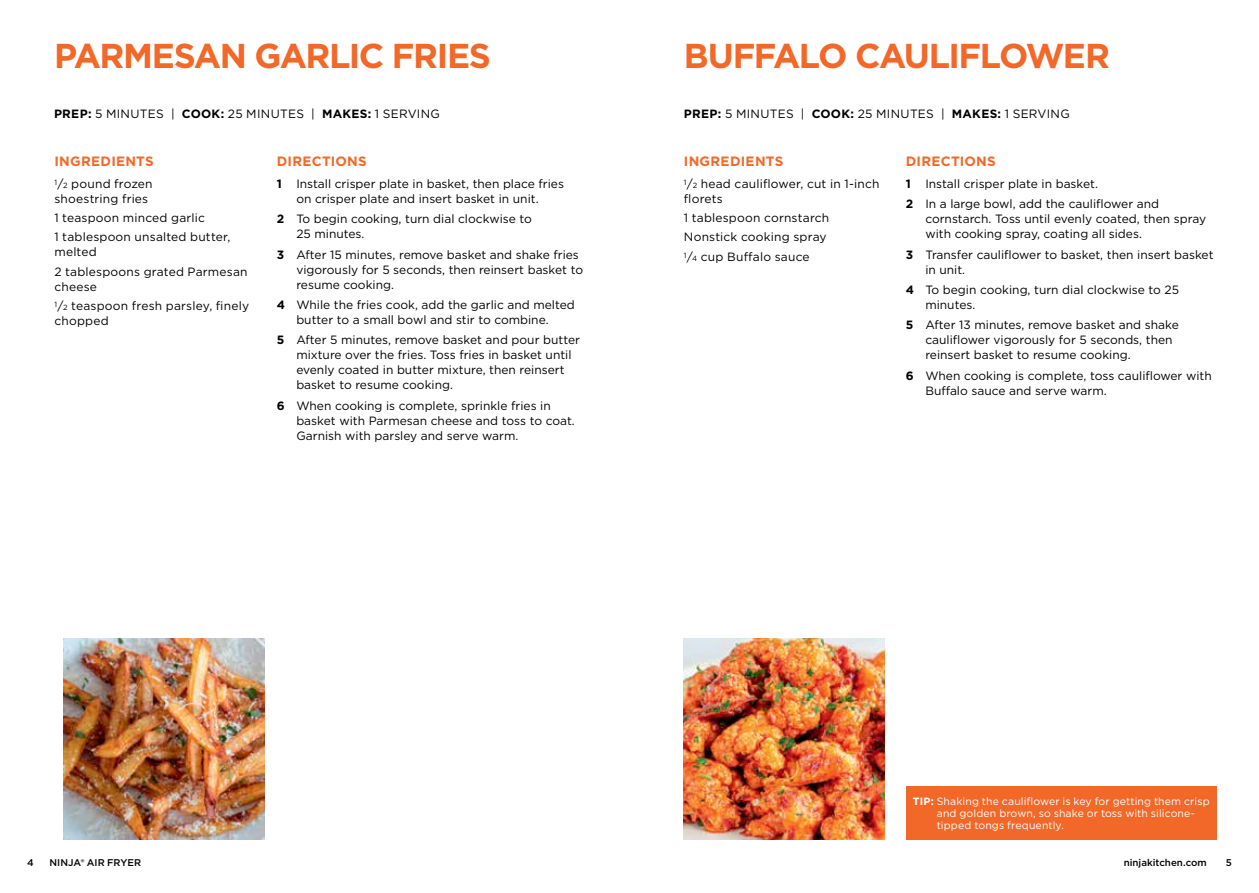
<style>
.page{position:relative;width:1259px;height:893px;background:#fff}
.page>*{position:absolute;margin:0;border:0;box-sizing:border-box;transform-origin:0 0}
.t1{font:700 34.5px "Gotham";letter-spacing:-.045em;color:#f26829}
.t2{font:700 13.5px "Gotham";letter-spacing:.02em;color:#f26829}
.t3{font:12px/15px "Gotham";color:#000}
.t4{font:12px "Gotham";letter-spacing:.025em;color:#000}
.t5{font:12px "Gotham";letter-spacing:.02em;color:#000}
.t6{font:10.5px/12px "Gotham";letter-spacing:.01em;color:#fff}
.t7{font:500 9.75px "Gotham";color:#000}
.s1{font-weight:700}
.s2{font-size:7.5px}
</style>
<div class="page">
<div style="left:906px;top:786px;width:310px;height:53px;background:#f26829"></div>
<img style="left:684px;top:638px;width:201px;height:201px">
<img style="left:63px;top:639px;width:201px;height:201px">
<h1 class="t1" style="left:54px;top:33px;width:438px">PARMESAN GARLIC FRIES</h1>
<p class="t4" style="left:54px;top:106px;width:387px"><span class="s1">PREP:</span> 5 MINUTES | <span class="s1">COOK:</span> 25 MINUTES | <span class="s1">MAKES:</span> 1 SERVING</p>
<p class="t2" style="left:54px;top:152px;width:101px">INGREDIENTS</p>
<p class="t3" style="left:54px;top:176px;width:100px"><sup>1</sup>/<span class="s2">2</span> pound frozen shoestring fries</p>
<p class="t3" style="left:54px;top:208px;width:177px;line-height:19.4px">1 teaspoon minced garlic<br>1 tablespoon unsalted butter,</p>
<p class="t3" style="left:54px;top:242px;width:195px;line-height:19.4px">melted<br>2 tablespoons grated Parmesan</p>
<p class="t3" style="left:54px;top:277px;width:196px;line-height:19.4px">cheese<br><sup>1</sup>/<span class="s2">2</span> teaspoon fresh parsley, finely</p>
<p class="t5" style="left:54px;top:313px;width:56px">chopped</p>
<p class="t2" style="left:277px;top:152px;width:91px">DIRECTIONS</p>
<p class="t3" style="left:277px;top:176px;width:289px;text-align:center"><span class="s1">1</span> Install crisper plate in basket, then place fries on crisper plate and insert basket in unit.</p>
<p class="t3" style="left:296px;top:211px;width:237px;text-indent:-20px"><span class="s1">2</span> To begin cooking, turn dial clockwise to<br>25 minutes.</p>
<p class="t3" style="left:296px;top:247px;width:288px;text-indent:-20px"><span class="s1">3</span> After 15 minutes, remove basket and shake fries vigorously for 5 seconds, then reinsert basket to resume cooking.</p>
<p class="t3" style="left:277px;top:297px;width:299px;text-align:center"><span class="s1">4</span> While the fries cook, add the garlic and melted butter to a small bowl and stir to combine.</p>
<p class="t3" style="left:296px;top:332px;width:285px;text-indent:-20px"><span class="s1">5</span> After 5 minutes, remove basket and pour butter mixture over the fries. Toss fries in basket until evenly coated in butter mixture, then reinsert basket to resume cooking.</p>
<p class="t3" style="left:296px;top:398px;width:280px;text-indent:-20px"><span class="s1">6</span> When cooking is complete, sprinkle fries in basket with Parmesan cheese and toss to coat.<br>Garnish with parsley and serve warm.</p>
<h1 class="t1" style="left:684px;top:33px;width:427px">BUFFALO CAULIFLOWER</h1>
<p class="t4" style="left:684px;top:106px;width:387px"><span class="s1">PREP:</span> 5 MINUTES | <span class="s1">COOK:</span> 25 MINUTES | <span class="s1">MAKES:</span> 1 SERVING</p>
<p class="t2" style="left:684px;top:152px;width:101px">INGREDIENTS</p>
<p class="t3" style="left:684px;top:176px;width:197px"><sup>1</sup>/<span class="s2">2</span> head cauliflower, cut in 1-inch florets</p>
<p class="t3" style="left:684px;top:208px;width:147px;line-height:19.4px">1 tablespoon cornstarch<br>Nonstick cooking spray<br><sup>1</sup>/<span class="s2">4</span> cup Buffalo sauce</p>
<p class="t2" style="left:906px;top:152px;width:91px">DIRECTIONS</p>
<p class="t3" style="left:906px;top:173px;width:255px;line-height:20.4px"><span class="s1">1</span> Install crisper plate in basket.<br><span class="s1">2</span> In a large bowl, add the cauliflower and</p>
<p class="t3" style="left:925px;top:211px;width:282px">cornstarch. Toss until evenly coated, then spray with cooking spray, coating all sides.</p>
<p class="t3" style="left:925px;top:247px;width:290px;text-indent:-20px"><span class="s1">3</span> Transfer cauliflower to basket, then insert basket in unit.</p>
<p class="t3" style="left:925px;top:282px;width:255px;text-indent:-20px"><span class="s1">4</span> To begin cooking, turn dial clockwise to 25 minutes.</p>
<p class="t3" style="left:925px;top:317px;width:255px;text-indent:-20px"><span class="s1">5</span> After 13 minutes, remove basket and shake cauliflower vigorously for 5 seconds, then reinsert basket to resume cooking.</p>
<p class="t3" style="left:925px;top:368px;width:288px;text-indent:-20px"><span class="s1">6</span> When cooking is complete, toss cauliflower with<br>Buffalo sauce and serve warm.</p>
<p class="t6" style="left:936px;top:795px;width:274px;text-indent:-24px"><span class="s1">TIP:</span> Shaking the cauliflower is key for getting them crisp and golden brown, so shake or toss with silicone&shy;tipped tongs frequently.</p>
<p class="t7" style="left:27px;top:856px;width:8px">4</p>
<p class="t7" style="left:50px;top:856px;width:93px">NINJA® AIR FRYER</p>
<p class="t7" style="left:1123px;top:856px;width:85px">ninjakitchen.com</p>
<p class="t7" style="left:1226px;top:856px;width:8px">5</p>
</div>
